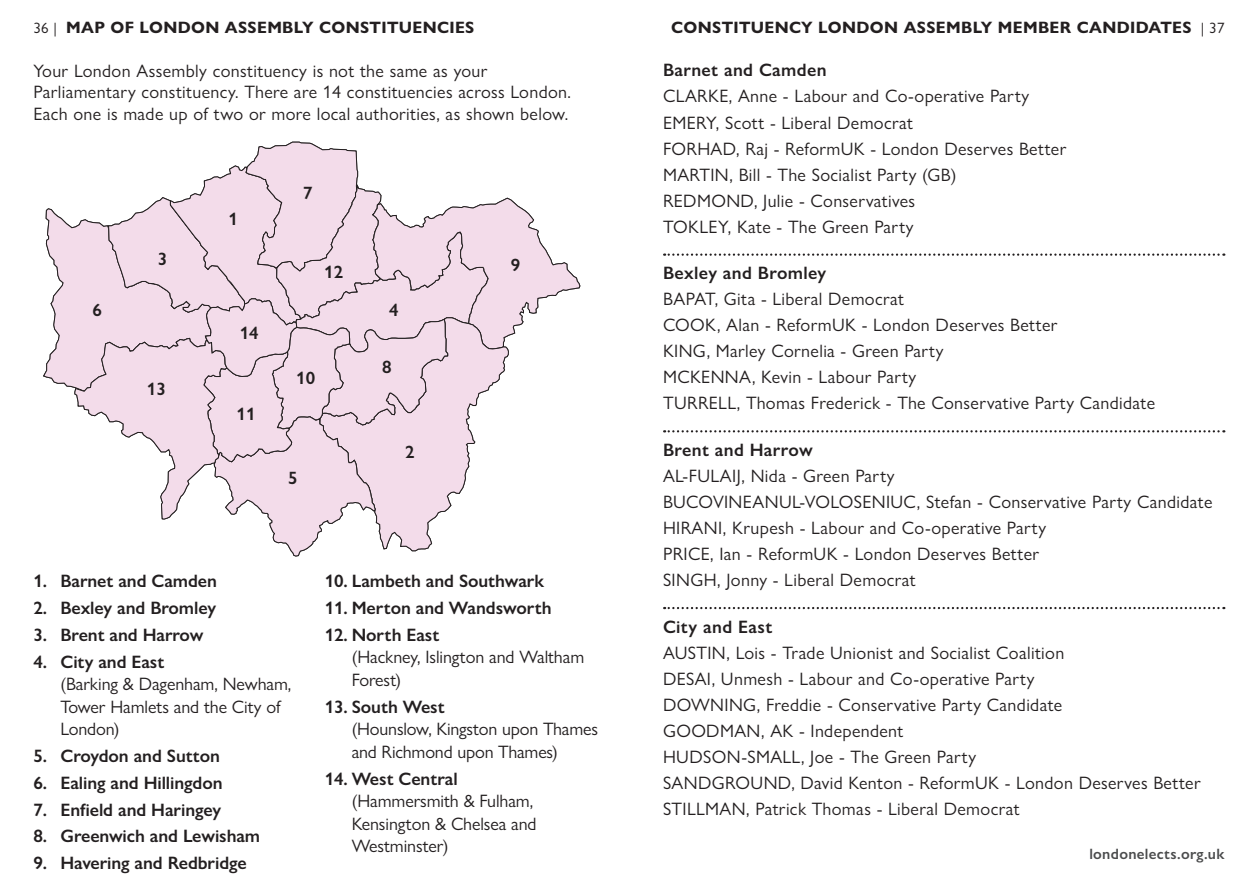
<style>
.page{position:relative;width:1259px;height:893px;background:#fff}
.page>*{position:absolute;margin:0;border:0;box-sizing:border-box;transform-origin:0 0}
.t1{font:18px/21.6px "Gill Sans Nova";letter-spacing:.02em;color:#231f20}
.t2{font:600 18px "Gill Sans Nova";letter-spacing:-.005em;color:#231f20}
.t3{font:18px/22.5px "Gill Sans Nova";letter-spacing:-.005em;color:#231f20}
.t4{font:600 18px "Gill Sans Nova";letter-spacing:.02em;color:#231f20}
.t5{font:18px/22.5px "Gill Sans Nova";letter-spacing:-.01em;color:#231f20}
.t6{font:600 17.85px "Gill Sans Nova";color:#231f20}
.t7{font:700 16.5px "Gill Sans Nova";letter-spacing:.02em;color:#231f20}
.t8{font:600 15px "Gill Sans Nova";letter-spacing:.02em;color:#4b4c4d}
.s1{font-weight:400;font-size:15px}
</style>
<div class="page">
<svg style="left:664px;top:253px;width:560px;height:3px"></svg>
<svg style="left:664px;top:430px;width:560px;height:2px"></svg>
<svg style="left:664px;top:606px;width:560px;height:3px"></svg>
<svg style="left:43px;top:141px;width:537px;height:415px"></svg>
<h2 class="t7" style="left:33px;top:17px;width:442px"><span class="s1">36 |</span> MAP OF LONDON ASSEMBLY CONSTITUENCIES</h2>
<p class="t1" style="left:33px;top:59px;width:539px">Your London Assembly constituency is not the same as your<br>Parliamentary constituency. There are 14 constituencies across London.<br>Each one is made up of two or more local authorities, as shown below.</p>
<p class="t6" style="left:92px;top:298px;width:11px">6</p>
<p class="t6" style="left:158px;top:247px;width:11px">3</p>
<p class="t6" style="left:147px;top:377px;width:20px">13</p>
<p class="t6" style="left:228px;top:207px;width:11px">1</p>
<p class="t6" style="left:240px;top:322px;width:20px">14</p>
<p class="t6" style="left:237px;top:403px;width:20px">11</p>
<p class="t6" style="left:303px;top:182px;width:11px">7</p>
<p class="t6" style="left:324px;top:260px;width:20px">12</p>
<p class="t6" style="left:296px;top:367px;width:20px">10</p>
<p class="t6" style="left:288px;top:467px;width:11px">5</p>
<p class="t6" style="left:389px;top:298px;width:11px">4</p>
<p class="t6" style="left:382px;top:356px;width:11px">8</p>
<p class="t6" style="left:405px;top:440px;width:11px">2</p>
<p class="t6" style="left:511px;top:254px;width:11px">9</p>
<p class="t2" style="left:33px;top:570px;width:185px">1. Barnet and Camden</p>
<p class="t2" style="left:33px;top:596px;width:184px">2. Bexley and Bromley</p>
<p class="t2" style="left:33px;top:623px;width:171px">3. Brent and Harrow</p>
<p class="t2" style="left:33px;top:650px;width:15px">4.</p>
<p class="t2" style="left:60px;top:650px;width:105px">City and East</p>
<p class="t3" style="left:60px;top:672px;width:232px">(Barking &amp; Dagenham, Newham,<br>Tower Hamlets and the City of<br>London)</p>
<p class="t2" style="left:33px;top:744px;width:188px">5. Croydon and Sutton</p>
<p class="t2" style="left:33px;top:771px;width:191px">6. Ealing and Hillingdon</p>
<p class="t2" style="left:33px;top:798px;width:189px">7. Enfield and Haringey</p>
<p class="t2" style="left:33px;top:824px;width:228px">8. Greenwich and Lewisham</p>
<p class="t2" style="left:33px;top:851px;width:215px">9. Havering and Redbridge</p>
<p class="t2" style="left:325px;top:570px;width:221px">10. Lambeth and Southwark</p>
<p class="t2" style="left:325px;top:596px;width:228px">11. Merton and Wandsworth</p>
<p class="t2" style="left:325px;top:623px;width:116px">12. North East</p>
<p class="t3" style="left:352px;top:645px;width:234px">(Hackney, Islington and Waltham<br>Forest)</p>
<p class="t2" style="left:325px;top:695px;width:121px">13. South West</p>
<p class="t5" style="left:352px;top:717px;width:248px">(Hounslow, Kingston upon Thames and Richmond upon Thames)</p>
<p class="t2" style="left:325px;top:767px;width:135px">14. West Central</p>
<p class="t3" style="left:352px;top:789px;width:186px">(Hammersmith &amp; Fulham,<br>Kensington &amp; Chelsea and<br>Westminster)</p>
<h2 class="t7" style="left:671px;top:17px;width:555px">CONSTITUENCY LONDON ASSEMBLY MEMBER CANDIDATES <span class="s1">| 37</span></h2>
<h3 class="t4" style="left:663px;top:59px;width:165px">Barnet and Camden</h3>
<p class="t1" style="left:663px;top:85px;width:368px">CLARKE, Anne - Labour and Co-operative Party</p>
<p class="t1" style="left:663px;top:111px;width:251px">EMERY, Scott - Liberal Democrat</p>
<p class="t1" style="left:663px;top:137px;width:405px">FORHAD, Raj - ReformUK - London Deserves Better</p>
<p class="t1" style="left:663px;top:163px;width:295px">MARTIN, Bill - The Socialist Party (GB)</p>
<p class="t1" style="left:663px;top:189px;width:254px">REDMOND, Julie - Conservatives</p>
<p class="t1" style="left:663px;top:215px;width:252px">TOKLEY, Kate - The Green Party</p>
<h3 class="t4" style="left:663px;top:262px;width:165px">Bexley and Bromley</h3>
<p class="t1" style="left:663px;top:288px;width:242px">BAPAT, Gita - Liberal Democrat</p>
<p class="t1" style="left:663px;top:314px;width:396px">COOK, Alan - ReformUK - London Deserves Better</p>
<p class="t1" style="left:663px;top:340px;width:282px">KING, Marley Cornelia - Green Party</p>
<p class="t1" style="left:663px;top:366px;width:255px">MCKENNA, Kevin - Labour Party</p>
<p class="t1" style="left:663px;top:392px;width:494px">TURRELL, Thomas Frederick - The Conservative Party Candidate</p>
<h3 class="t4" style="left:663px;top:438px;width:151px">Brent and Harrow</h3>
<p class="t1" style="left:663px;top:464px;width:233px">AL-FULAIJ, Nida - Green Party</p>
<p class="t1" style="left:663px;top:490px;width:551px">BUCOVINEANUL-VOLOSENIUC, Stefan - Conservative Party Candidate</p>
<p class="t1" style="left:663px;top:516px;width:385px">HIRANI, Krupesh - Labour and Co-operative Party</p>
<p class="t1" style="left:663px;top:542px;width:378px">PRICE, Ian - ReformUK - London Deserves Better</p>
<p class="t1" style="left:663px;top:568px;width:254px">SINGH, Jonny - Liberal Democrat</p>
<h3 class="t4" style="left:663px;top:615px;width:111px">City and East</h3>
<p class="t1" style="left:663px;top:641px;width:403px">AUSTIN, Lois - Trade Unionist and Socialist Coalition</p>
<p class="t1" style="left:663px;top:667px;width:373px">DESAI, Unmesh - Labour and Co-operative Party</p>
<p class="t1" style="left:663px;top:693px;width:401px">DOWNING, Freddie - Conservative Party Candidate</p>
<p class="t1" style="left:663px;top:719px;width:242px">GOODMAN, AK - Independent</p>
<p class="t1" style="left:663px;top:745px;width:314px">HUDSON-SMALL, Joe - The Green Party</p>
<p class="t1" style="left:663px;top:771px;width:539px">SANDGROUND, David Kenton - ReformUK - London Deserves Better</p>
<p class="t1" style="left:663px;top:797px;width:358px">STILLMAN, Patrick Thomas - Liberal Democrat</p>
<p class="t8" style="left:1089px;top:844px;width:137px">londonelects.org.uk</p>
</div>
